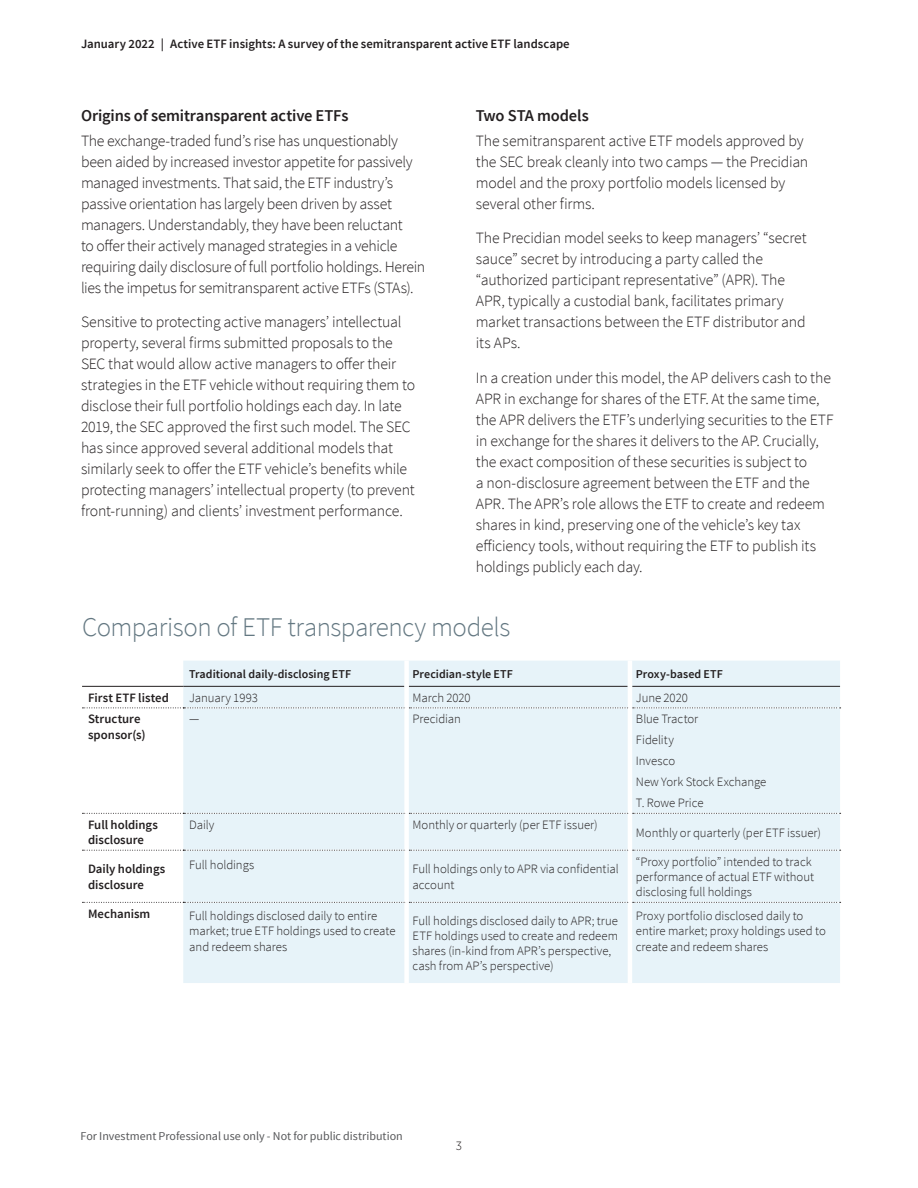
<style>
.page{position:relative;width:918px;height:1188px;background:#fff}
.page>*{position:absolute;margin:0;border:0;box-sizing:border-box;transform-origin:0 0}
.Chart_title{font:300 27px "Source Sans Pro";letter-spacing:-.02em;color:#647882}
.Subhead{font:600 16.5px "Source Sans Pro";letter-spacing:-.01em;color:#231f20}
.Body{font:300 15.75px/21px "Source Sans Pro";letter-spacing:-.01em;color:#231f20}
.Table_text{font:300 12.75px/15.3px "Source Sans Pro";letter-spacing:-.005em;color:#231f20}
.Table_text-2{font:600 12.75px/15.3px "Source Sans Pro";color:#231f20}
.Table_head{font:600 12px "Source Sans Pro";color:#231f20}
.t1{font:12px "Source Sans Pro";color:#57585a}
.t2{font:300 12px "Gotham Narrow";color:#231f20}
</style>
<div class="page">
<svg style="left:82px;top:661px;width:759px;height:322px"></svg>
<div style="left:404px;top:661px;width:5px;height:25px;background:#fff"></div>
<hr style="left:628px;top:661px;width:4px;height:25px;background:#fff">
<div style="left:404px;top:686px;width:5px;height:22px;background:#fff"></div>
<hr style="left:628px;top:686px;width:4px;height:22px;background:#fff">
<div style="left:404px;top:708px;width:5px;height:105px;background:#fff"></div>
<hr style="left:628px;top:708px;width:4px;height:105px;background:#fff">
<div style="left:404px;top:813px;width:5px;height:37px;background:#fff"></div>
<hr style="left:628px;top:813px;width:4px;height:37px;background:#fff">
<div style="left:404px;top:850px;width:5px;height:52px;background:#fff"></div>
<hr style="left:628px;top:850px;width:4px;height:52px;background:#fff">
<div style="left:404px;top:902px;width:5px;height:81px;background:#fff"></div>
<hr style="left:628px;top:902px;width:4px;height:81px;background:#fff">
<p class="Table_text-2" style="left:81px;top:37px;width:490px">January 2022 | Active ETF insights: A survey of the semitransparent active ETF landscape</p>
<p class="Subhead" style="left:81px;top:106px;width:269px">Origins of semitransparent active ETFs</p>
<p class="Body" style="left:81px;top:130px;width:346px">The exchange-traded fund’s rise has unquestionably been aided by increased investor appetite for passively managed investments. That said, the ETF industry’s passive orientation has largely been driven by asset managers. Understandably, they have been reluctant<br>to offer their actively managed strategies in a vehicle requiring daily disclosure of full portfolio holdings. Herein lies the impetus for semitransparent active ETFs (STAs).</p>
<p class="Body" style="left:81px;top:312px;width:336px">Sensitive to protecting active managers’ intellectual property, several firms submitted proposals to the SEC that would allow active managers to offer their strategies in the ETF vehicle without requiring them to disclose their full portfolio holdings each day. In late 2019, the SEC approved the first such model. The SEC has since approved several additional models that similarly seek to offer the ETF vehicle’s benefits while protecting managers’ intellectual property (to prevent front-running) and clients’ investment performance.</p>
<p class="Subhead" style="left:476px;top:106px;width:114px">Two STA models</p>
<p class="Body" style="left:476px;top:130px;width:334px">The semitransparent active ETF models approved by the SEC break cleanly into two camps — the Precidian model and the proxy portfolio models licensed by several other firms.</p>
<p class="Body" style="left:476px;top:228px;width:332px">The Precidian model seeks to keep managers’ “secret sauce” secret by introducing a party called the “authorized participant representative” (APR). The APR, typically a custodial bank, facilitates primary market transactions between the ETF distributor and its APs.</p>
<p class="Body" style="left:476px;top:367px;width:359px">In a creation under this model, the AP delivers cash to the APR in exchange for shares of the ETF. At the same time, the APR delivers the ETF’s underlying securities to the ETF in exchange for the shares it delivers to the AP. Crucially, the exact composition of these securities is subject to<br>a non-disclosure agreement between the ETF and the APR. The APR’s role allows the ETF to create and redeem shares in kind, preserving one of the vehicle’s key tax efficiency tools, without requiring the ETF to publish its holdings publicly each day.</p>
<p class="Chart_title" style="left:82px;top:610px;width:430px">Comparison of ETF transparency models</p>
<p class="Table_head" style="left:189px;top:666px;width:163px">Traditional daily-disclosing ETF</p>
<p class="Table_head" style="left:413px;top:666px;width:102px">Precidian-style ETF</p>
<p class="Table_head" style="left:636px;top:666px;width:88px">Proxy-based ETF</p>
<p class="Table_text-2" style="left:88px;top:690px;width:82px">First ETF listed</p>
<p class="Table_text" style="left:189px;top:690px;width:70px">January 1993</p>
<p class="Table_text" style="left:413px;top:690px;width:60px">March 2020</p>
<p class="Table_text" style="left:636px;top:690px;width:53px">June 2020</p>
<p class="Table_text-2" style="left:88px;top:712px;width:59px">Structure sponsor(s)</p>
<p class="Table_text" style="left:413px;top:712px;width:50px">Precidian</p>
<p class="Table_text" style="left:636px;top:712px;width:64px">Blue Tractor</p>
<p class="Table_text" style="left:636px;top:733px;width:39px">Fidelity</p>
<p class="Table_text" style="left:636px;top:754px;width:41px">Invesco</p>
<p class="Table_text" style="left:636px;top:775px;width:132px">New York Stock Exchange</p>
<p class="Table_text" style="left:636px;top:796px;width:69px">T. Rowe Price</p>
<p class="Table_text-2" style="left:88px;top:817px;width:71px">Full holdings disclosure</p>
<p class="Table_text" style="left:189px;top:817px;width:27px">Daily</p>
<p class="Table_text" style="left:413px;top:817px;width:187px">Monthly or quarterly (per ETF issuer)</p>
<p class="Table_text" style="left:636px;top:825px;width:187px">Monthly or quarterly (per ETF issuer)</p>
<p class="Table_text-2" style="left:88px;top:862px;width:79px">Daily holdings disclosure</p>
<p class="Table_text" style="left:189px;top:857px;width:66px">Full holdings</p>
<p class="Table_text" style="left:413px;top:862px;width:208px">Full holdings only to APR via confidential account</p>
<p class="Table_text" style="left:636px;top:854px;width:180px">“Proxy portfolio” intended to track performance of actual ETF without disclosing full holdings</p>
<p class="Table_text-2" style="left:88px;top:906px;width:64px">Mechanism</p>
<p class="Table_text" style="left:189px;top:908px;width:208px">Full holdings disclosed daily to entire market; true ETF holdings used to create and redeem shares</p>
<p class="Table_text" style="left:413px;top:913px;width:207px">Full holdings disclosed daily to APR; true ETF holdings used to create and redeem shares (in-kind from APR’s perspective, cash from AP’s perspective)</p>
<p class="Table_text" style="left:636px;top:908px;width:191px">Proxy portfolio disclosed daily to entire market; proxy holdings used to create and redeem shares</p>
<p class="t1" style="left:81px;top:1129px;width:324px">For Investment Professional use only - Not for public distribution</p>
<p class="t2" style="left:456px;top:1139px;width:8px">3</p>
</div>
